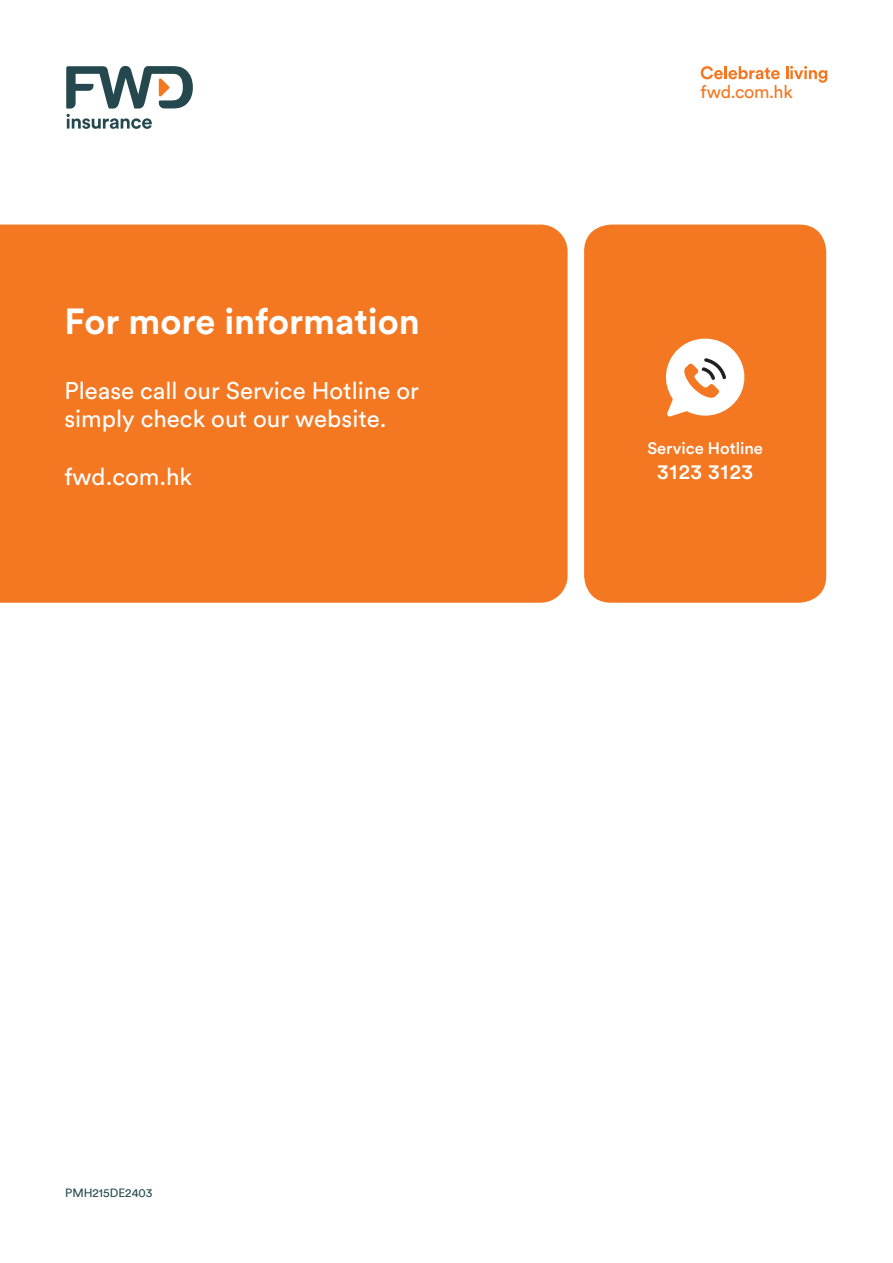
<style>
.page{position:relative;width:893px;height:1263px;background:#fff}
.page>*{position:absolute;margin:0;border:0;box-sizing:border-box;transform-origin:0 0}
.t1{font:700 36px "FWD Circular";color:#fff}
.t2{font:24px/28.8px "FWD Circular";color:#fff}
.t3{font:500 21px "FWD Circular";letter-spacing:.025em;color:#fff}
.t4{font:18px "FWD Circular";letter-spacing:-.02em;color:#f47721}
.t5{font:500 16.5px "FWD Circular";color:#fff}
.t6{font:12px "FWD Circular TT";color:#24484d}
</style>
<div class="page">
<svg style="left:66px;top:66px;width:127px;height:63px"></svg>
<svg style="left:701px;top:66px;width:79px;height:13px"></svg>
<svg style="left:786px;top:66px;width:41px;height:17px"></svg>
<div style="left:0;top:225px;width:568px;height:378px;background:#f47721"></div>
<div style="left:584px;top:225px;width:242px;height:378px;background:#f47721;border-radius:27px"></div>
<svg style="left:665px;top:338px;width:80px;height:79px"></svg>
<h1 class="t1" style="left:64px;top:297px;width:357px">For more information</h1>
<p class="t2" style="left:64px;top:375px;width:356px">Please call our Service Hotline or simply check out our website.</p>
<p class="t2" style="left:64px;top:461px;width:129px">fwd.com.hk</p>
<p class="t4" style="left:700px;top:80px;width:94px">fwd.com.hk</p>
<p class="t5" style="left:647px;top:437px;width:117px">Service Hotline</p>
<p class="t3" style="left:657px;top:457px;width:97px">3123 3123</p>
<p class="t6" style="left:65px;top:1185px;width:89px">PMH215DE2403</p>
</div>
